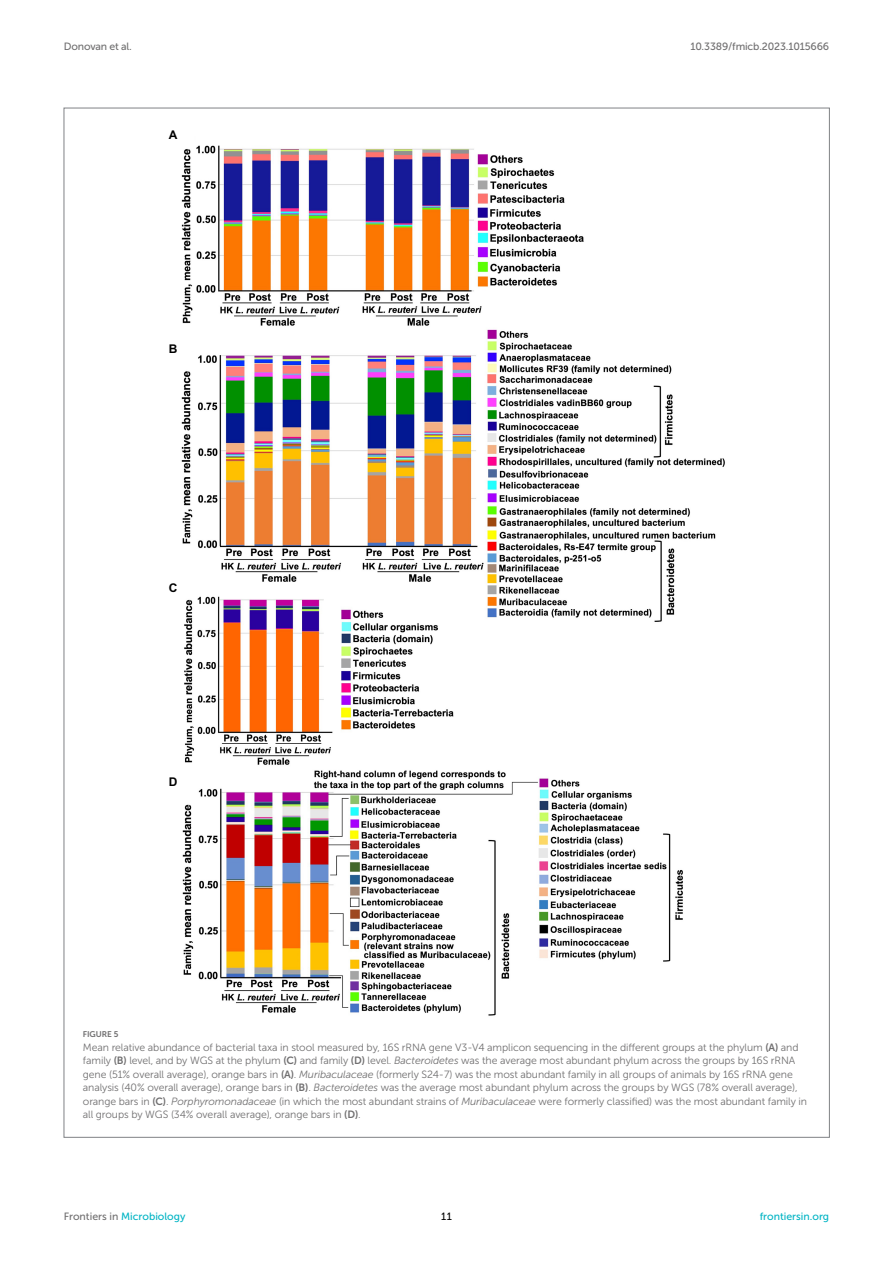
<style>
.page{position:relative;width:893px;height:1263px;background:#fff}
.page>*{position:absolute;margin:0;border:0;box-sizing:border-box;transform-origin:0 0}
.t1{font:700 12px "Arial";color:#000}
.FIG_LEG{font:10.5px/13.5px "Museo Sans 300";letter-spacing:-.01em;color:#706f70}
.t2{font:10.5px "Museo Sans 500";letter-spacing:-.015em;color:#706f70}
.t3{font:10.5px "Museo Sans 500";color:#00b4c4}
.t4{font:10.5px "Museo Sans 500";color:#000}
.FIG_HD{font:8.25px "Museo Sans 700";letter-spacing:-.01em;color:#706f70}
.s1{font-family:"Museo Sans 700"}
.s2{font-style:italic}
.s3{color:#706f70}
</style>
<div class="page">
<img style="left:181px;top:145px;width:544px;height:871px">
<p class="t2" style="left:64px;top:41px;width:70px">Donovan et al.</p>
<p class="t2" style="left:690px;top:41px;width:140px">10.3389/fmicb.2023.1015666</p>
<p class="t1" style="left:169px;top:127px;width:10px">A</p>
<p class="t1" style="left:169px;top:340px;width:10px">B</p>
<p class="t1" style="left:169px;top:580px;width:10px">C</p>
<p class="t1" style="left:169px;top:773px;width:10px">D</p>
<p class="FIG_HD" style="left:83px;top:1030px;width:37px">FIGURE 5</p>
<p class="FIG_LEG" style="left:83px;top:1040px;width:726px">Mean relative abundance of bacterial taxa in stool measured by, 16S rRNA gene V3-V4 amplicon sequencing in the different groups at the phylum <span class="s1">(A)</span> and family <span class="s1">(B)</span> level, and by WGS at the phylum <span class="s1">(C)</span> and family <span class="s1">(D)</span> level. <span class="s2">Bacteroidetes</span> was the average most abundant phylum across the groups by 16S rRNA gene (51% overall average), orange bars in <span class="s1">(A)</span>. <span class="s2">Muribaculaceae</span> (formerly S24-7) was the most abundant family in all groups of animals by 16S rRNA gene analysis (40% overall average), orange bars in <span class="s1">(B)</span>. <span class="s2">Bacteroidetes</span> was the average most abundant phylum across the groups by WGS (78% overall average), orange bars in <span class="s1">(C)</span>. <span class="s2">Porphyromonadaceae</span> (in which the most abundant strains of <span class="s2">Muribaculaceae</span> were formerly classified) was the most abundant family in all groups by WGS (34% overall average), orange bars in <span class="s1">(D)</span>.</p>
<p class="t3" style="left:64px;top:1211px;width:123px"><span class="s3">Frontiers in</span> Microbiology</p>
<p class="t4" style="left:441px;top:1211px;width:12px">11</p>
<p class="t3" style="left:760px;top:1211px;width:71px">frontiersin.org</p>
</div>
